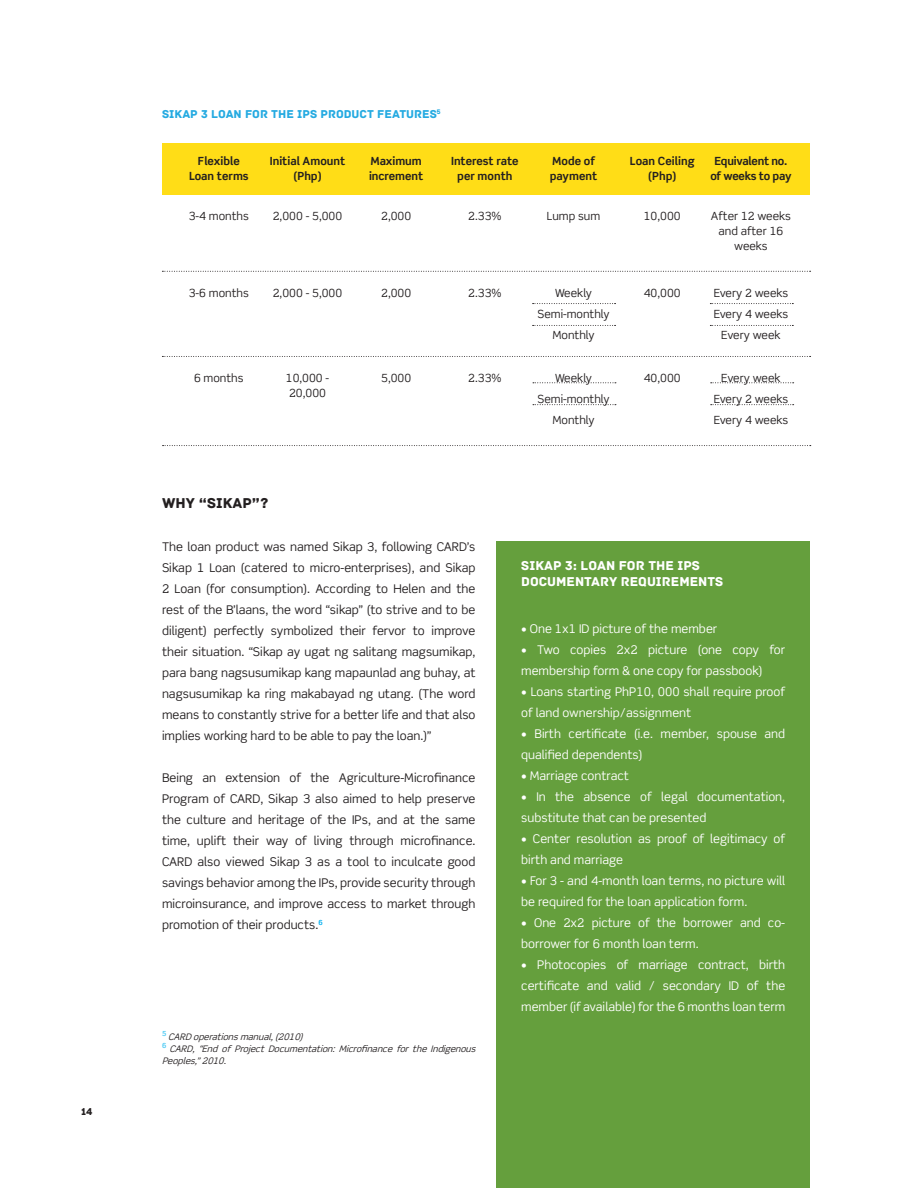
<style>
.page{position:relative;width:918px;height:1188px;background:#fff}
.page>*{position:absolute;margin:0;border:0;box-sizing:border-box;transform-origin:0 0}
.t1{font:15px "Archive";color:#231f20}
.t2{font:13.5px "Archive";color:#fff}
.t3{font:12px/21px "Scene Std";color:#231f20;text-align:justify}
.t4{font:12px/21px "Scene Std";color:#fff}
.t5{font:12px "Archive";color:#24aae1}
.t6{font:11.25px/15px "Scene Std";color:#231f20;text-align:center}
.t7{font:700 11.25px "Scene Std";color:#231f20}
.t8{font:700 11.25px/15px "Scene Std";letter-spacing:-.02em;color:#231f20;text-align:center}
.t9{font:10.5px "Archive";color:#231f20}
.t10{font:italic 9px/12px "Scene Std";color:#231f20}
</style>
<div class="page">
<div style="left:496px;top:541px;width:314px;height:647px;background:#659f3d"></div>
<div style="left:162px;top:143px;width:648px;height:52px;background:#ffdd17"></div>
<svg style="left:162px;top:271px;width:649px;height:1px"></svg>
<svg style="left:162px;top:356px;width:649px;height:1px"></svg>
<svg style="left:533px;top:303px;width:83px;height:1px"></svg>
<svg style="left:533px;top:382px;width:83px;height:1px"></svg>
<svg style="left:710px;top:303px;width:83px;height:1px"></svg>
<svg style="left:711px;top:382px;width:83px;height:1px"></svg>
<svg style="left:533px;top:325px;width:83px;height:1px"></svg>
<svg style="left:533px;top:404px;width:83px;height:1px"></svg>
<svg style="left:710px;top:325px;width:83px;height:1px"></svg>
<svg style="left:711px;top:404px;width:83px;height:1px"></svg>
<svg style="left:163px;top:445px;width:648px;height:1px"></svg>
<p class="t9" style="left:81px;top:1105px;width:13px">14</p>
<p class="t5" style="left:162px;top:107px;width:280px">SIKAP 3 LOAN FOR THE IPS PRODUCT FEATURES<sup>5</sup></p>
<p class="t7" style="left:198px;top:154px;width:43px">Flexible</p>
<p class="t7" style="left:189px;top:169px;width:61px">Loan terms</p>
<p class="t7" style="left:270px;top:154px;width:77px">Initial Amount</p>
<p class="t7" style="left:293px;top:169px;width:30px">(Php)</p>
<p class="t7" style="left:371px;top:154px;width:53px">Maximum</p>
<p class="t7" style="left:369px;top:169px;width:56px">increment</p>
<p class="t7" style="left:451px;top:154px;width:69px">Interest rate</p>
<p class="t7" style="left:457px;top:169px;width:57px">per month</p>
<p class="t7" style="left:552px;top:154px;width:44px">Mode of</p>
<p class="t7" style="left:550px;top:169px;width:49px">payment</p>
<p class="t7" style="left:630px;top:154px;width:66px">Loan Ceiling</p>
<p class="t7" style="left:648px;top:169px;width:30px">(Php)</p>
<p class="t8" style="left:710px;top:153px;width:83px">Equivalent no. of weeks to pay</p>
<p class="t6" style="left:189px;top:208px;width:62px">3-4 months</p>
<p class="t6" style="left:273px;top:208px;width:71px">2,000 - 5,000</p>
<p class="t6" style="left:381px;top:208px;width:32px">2,000</p>
<p class="t6" style="left:189px;top:285px;width:62px">3-6 months</p>
<p class="t6" style="left:273px;top:285px;width:71px">2,000 - 5,000</p>
<p class="t6" style="left:381px;top:285px;width:32px">2,000</p>
<p class="t6" style="left:194px;top:370px;width:51px">6 months</p>
<p class="t6" style="left:286px;top:370px;width:45px;text-align:left">10,000 -<br>20,000</p>
<p class="t6" style="left:381px;top:370px;width:32px">5,000</p>
<p class="t6" style="left:468px;top:208px;width:35px">2.33%</p>
<p class="t6" style="left:468px;top:285px;width:35px">2.33%</p>
<p class="t6" style="left:468px;top:370px;width:35px">2.33%</p>
<p class="t6" style="left:547px;top:208px;width:55px">Lump sum</p>
<p class="t6" style="left:555px;top:285px;width:39px">Weekly</p>
<p class="t6" style="left:538px;top:306px;width:74px">Semi-monthly</p>
<p class="t6" style="left:553px;top:327px;width:44px">Monthly</p>
<p class="t6" style="left:555px;top:370px;width:39px">Weekly</p>
<p class="t6" style="left:538px;top:391px;width:74px">Semi-monthly</p>
<p class="t6" style="left:553px;top:412px;width:44px">Monthly</p>
<p class="t6" style="left:644px;top:208px;width:38px">10,000</p>
<p class="t6" style="left:644px;top:285px;width:38px">40,000</p>
<p class="t6" style="left:644px;top:370px;width:38px">40,000</p>
<p class="t6" style="left:711px;top:208px;width:82px">After 12 weeks and after 16 weeks</p>
<p class="t6" style="left:714px;top:285px;width:76px">Every 2 weeks</p>
<p class="t6" style="left:714px;top:306px;width:76px">Every 4 weeks</p>
<p class="t6" style="left:721px;top:327px;width:61px">Every week</p>
<p class="t6" style="left:721px;top:370px;width:61px">Every week</p>
<p class="t6" style="left:714px;top:391px;width:76px">Every 2 weeks</p>
<p class="t6" style="left:714px;top:412px;width:76px">Every 4 weeks</p>
<p class="t1" style="left:162px;top:494px;width:108px">WHY “SIKAP”?</p>
<p class="t3" style="left:162px;top:536px;width:315px">The loan product was named Sikap 3, following CARD’s Sikap 1 Loan (catered to micro-enterprises), and Sikap 2 Loan (for consumption). According to Helen and the rest of the B’laans, the word “sikap” (to strive and to be diligent) perfectly symbolized their fervor to improve their situation. “Sikap ay ugat ng salitang magsumikap, para bang nagsusumikap kang mapaunlad ang buhay, at nagsusumikap ka ring makabayad ng utang. (The word means to constantly strive for a better life and that also implies working hard to be able to pay the loan.)”</p>
<p class="t3" style="left:162px;top:767px;width:315px">Being an extension of the Agriculture-Microfinance Program of CARD, Sikap 3 also aimed to help preserve the culture and heritage of the IPs, and at the same time, uplift their way of living through microfinance.<br>CARD also viewed Sikap 3 as a tool to inculcate good savings behavior among the IPs, provide security through microinsurance, and improve access to market through promotion of their products.<sup>6</sup></p>
<p class="t10" style="left:162px;top:1031px;width:145px"><sup>5</sup> CARD operationsmanual,(2010)</p>
<p class="t10" style="left:162px;top:1043px;width:318px"><sup>6</sup> CARD, “End of Project Documentation: Microfinance for the Indigenous<br>Peoples,”2010.</p>
<p class="t2" style="left:521px;top:557px;width:180px">SIKAP 3: LOAN FOR THE IPs</p>
<p class="t2" style="left:521px;top:574px;width:204px">DOCUMENTARY REQUIREMENTS</p>
<p class="t4" style="left:521px;top:618px;width:198px">• One 1x1 ID picture of the member</p>
<p class="t4" style="left:521px;top:639px;width:266px">• Two copies 2x2 picture (one copy for membership form &amp; one copy for passbook)</p>
<p class="t4" style="left:521px;top:681px;width:265px">• Loans starting PhP10, 000 shall require proof of land ownership/assignment</p>
<p class="t4" style="left:521px;top:723px;width:265px">• Birth certificate (i.e. member, spouse and qualified dependents)</p>
<p class="t4" style="left:521px;top:765px;width:109px">• Marriage contract</p>
<p class="t4" style="left:521px;top:786px;width:265px">• In the absence of legal documentation, substitute that can be presented</p>
<p class="t4" style="left:521px;top:828px;width:265px">• Center resolution as proof of legitimacy of birth and marriage</p>
<p class="t4" style="left:521px;top:870px;width:265px">• For 3 - and 4-month loan terms, no picture will be required for the loan application form.</p>
<p class="t4" style="left:521px;top:912px;width:265px">• One 2x2 picture of the borrower and co&shy;borrower for 6 month loan term.</p>
<p class="t4" style="left:521px;top:954px;width:266px;text-align:justify">• Photocopies of marriage contract, birth certificate and valid / secondary ID of the member (if available) for the 6 months loan term</p>
</div>
